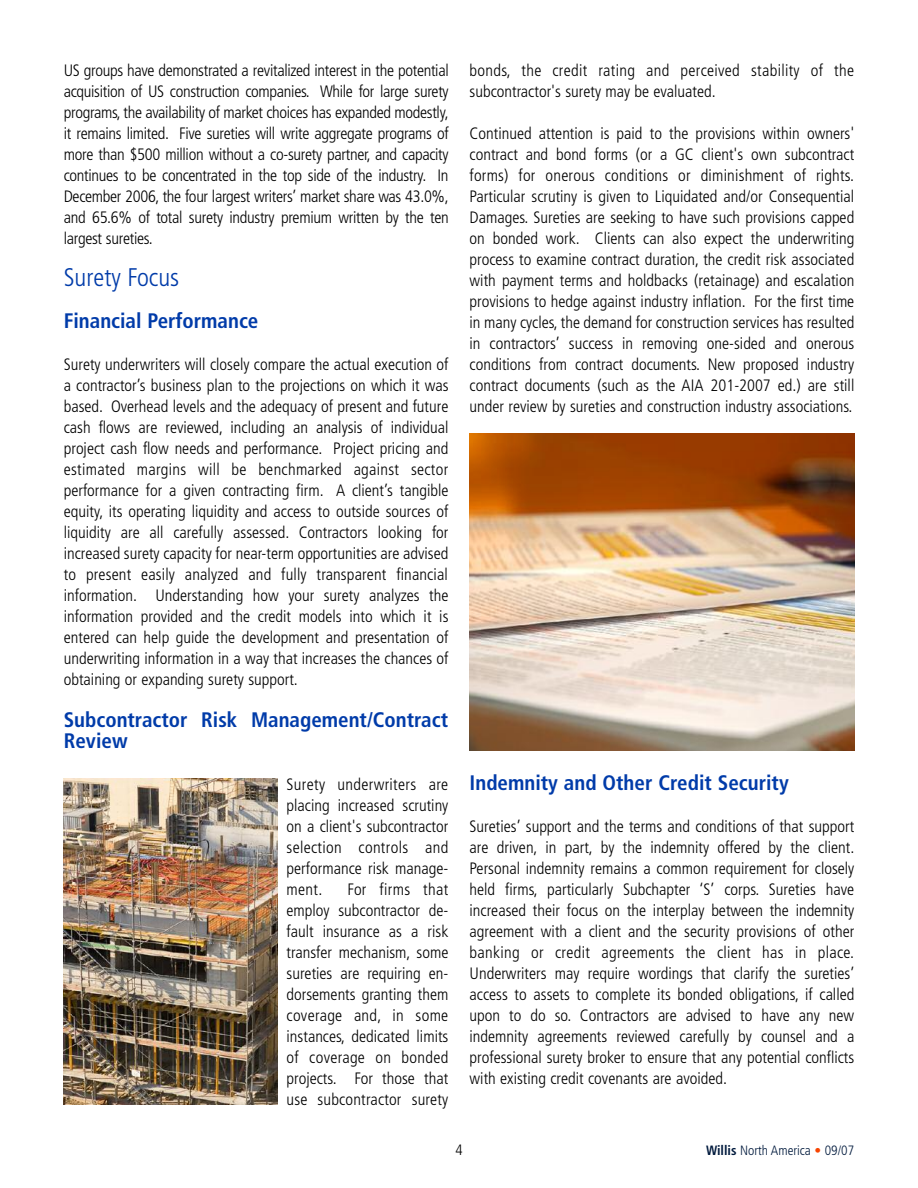
<style>
.page{position:relative;width:918px;height:1188px;background:#fff}
.page>*{position:absolute;margin:0;border:0;box-sizing:border-box;transform-origin:0 0}
.t1{font:300 condensed 25.5px "Frutiger";color:#003ba9}
.t2{font:700 condensed 21px/21px "Frutiger";color:#003ba9}
.t3{font:300 condensed 16.5px/21px "Frutiger";color:#000;text-align:justify}
.t4{font:300 condensed 16.5px/21px "Frutiger";letter-spacing:.02em;color:#000}
.t5{font:300 condensed 15px "Frutiger";color:#000}
.t6{font:300 condensed 13.5px "Frutiger";color:#001a3d}
.s1{font-weight:700}
.s2{color:#f74400}
</style>
<div class="page">
<img style="left:64px;top:778px;width:214px;height:326px">
<img style="left:470px;top:434px;width:384px;height:316px">
<p class="t3" style="left:64px;top:61px;width:386px">US groups have demonstrated a revitalized interest in the potential acquisition of US construction companies. While for large surety programs, the availability of market choices has expanded modestly, it remains limited. Five sureties will write aggregate programs of more than $500 million without a co-surety partner, and capacity continues to be concentrated in the top side of the industry. In December 2006, the four largest writers’ market share was 43.0%, and 65.6% of total surety industry premium written by the ten largest sureties.</p>
<h1 class="t1" style="left:64px;top:267px;width:117px">Surety Focus</h1>
<p class="t2" style="left:64px;top:312px;width:196px">Financial Performance</p>
<p class="t3" style="left:64px;top:355px;width:386px">Surety underwriters will closely compare the actual execution of a contractor’s business plan to the projections on which it was based. Overhead levels and the adequacy of present and future cash flows are reviewed, including an analysis of individual project cash flow needs and performance. Project pricing and estimated margins will be benchmarked against sector performance for a given contracting firm. A client’s tangible equity, its operating liquidity and access to outside sources of liquidity are all carefully assessed. Contractors looking for increased surety capacity for near-term opportunities are advised to present easily analyzed and fully transparent financial information. Understanding how your surety analyzes the information provided and the credit models into which it is entered can help guide the development and presentation of underwriting information in a way that increases the chances of obtaining or expanding surety support.</p>
<p class="t2" style="left:64px;top:711px;width:386px">Subcontractor Risk Management/Contract<br>Review</p>
<p class="t3" style="left:287px;top:775px;width:163px">Surety underwriters are placing increased scrutiny on a client's subcontractor selection controls and performance risk manage&shy;ment.</p>
<p class="t3" style="left:287px;top:880px;width:163px;text-indent:61px">For firms that employ subcontractor de&shy;fault insurance as a risk transfer mechanism, some sureties are requiring en&shy;dorsements granting them coverage and, in some instances, dedicated limits of coverage on bonded projects. For those that use subcontractor surety</p>
<p class="t4" style="left:470px;top:61px;width:386px">bonds, the credit rating and perceived stability of the subcontractor's surety may be evaluated.</p>
<p class="t3" style="left:470px;top:124px;width:386px">Continued attention is paid to the provisions within owners' contract and bond forms (or a GC client's own subcontract forms) for onerous conditions or diminishment of rights.<br>Particular scrutiny is given to Liquidated and/or Consequential Damages. Sureties are seeking to have such provisions capped on bonded work. Clients can also expect the underwriting process to examine contract duration, the credit risk associated with payment terms and holdbacks (retainage) and escalation provisions to hedge against industry inflation. For the first time in many cycles, the demand for construction services has resulted in contractors’ success in removing one-sided and onerous conditions from contract documents. New proposed industry contract documents (such as the AIA 201-2007 ed.) are still under review by sureties and construction industry associations.</p>
<p class="t2" style="left:470px;top:774px;width:321px">Indemnity and Other Credit Security</p>
<p class="t3" style="left:470px;top:817px;width:386px">Sureties’ support and the terms and conditions of that support are driven, in part, by the indemnity offered by the client.<br>Personal indemnity remains a common requirement for closely held firms, particularly Subchapter ‘S’ corps. Sureties have increased their focus on the interplay between the indemnity agreement with a client and the security provisions of other banking or credit agreements the client has in place.<br>Underwriters may require wordings that clarify the sureties’ access to assets to complete its bonded obligations, if called upon to do so. Contractors are advised to have any new indemnity agreements reviewed carefully by counsel and a professional surety broker to ensure that any potential conflicts with existing credit covenants are avoided.</p>
<p class="t5" style="left:456px;top:1144px;width:9px">4</p>
<p class="t6" style="left:706px;top:1144px;width:150px"><span class="s1">Willis</span> North America <span class="s2">•</span> 09/07</p>
</div>
